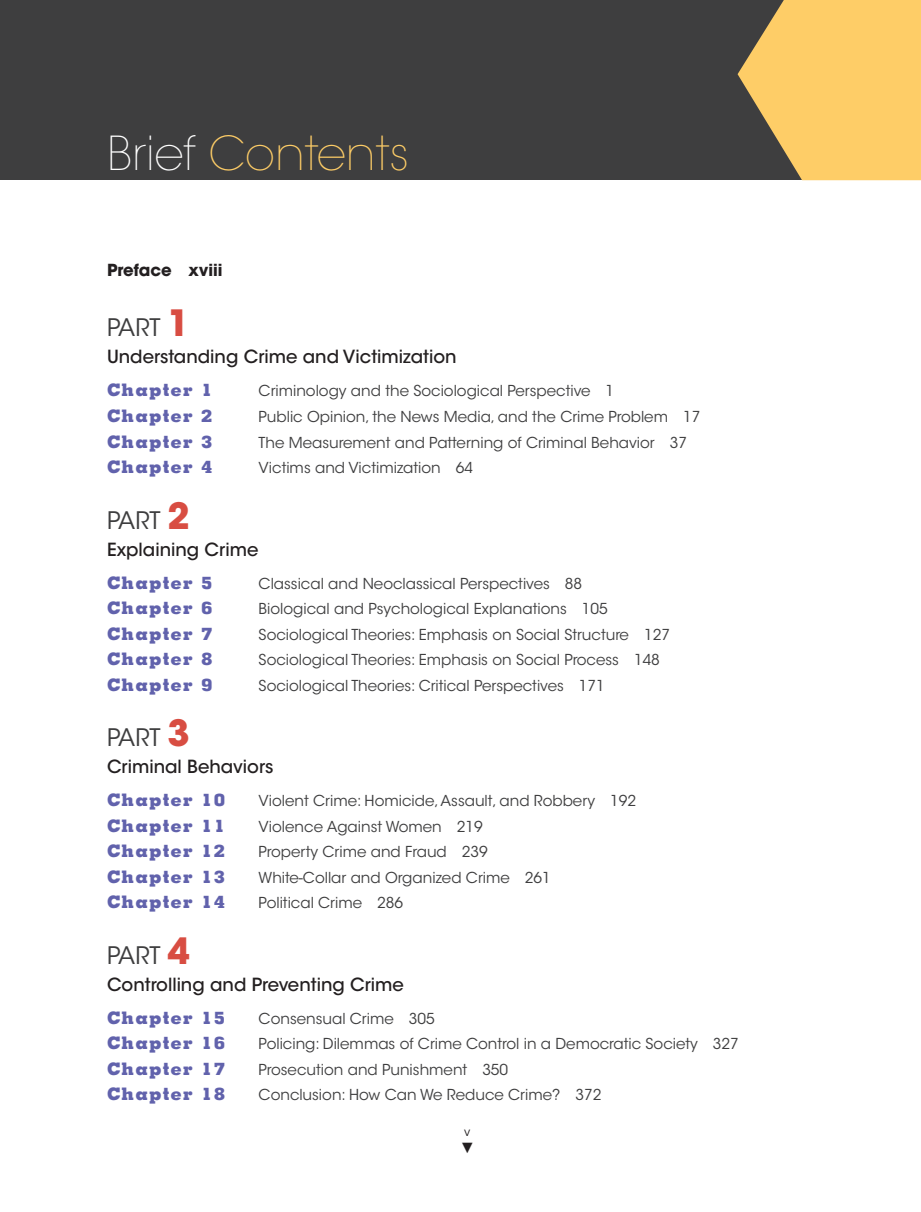
<style>
.page{position:relative;width:921px;height:1212px;background:#fff}
.page>*{position:absolute;margin:0;border:0;box-sizing:border-box;transform-origin:0 0}
.t1{font:200 46.5px "ITC Avant Garde Std";color:#fecd67}
.t2{font:24px "ITC Avant Garde Std";color:#3e3e3f}
.t3{font:500 18px "ITC Avant Garde Std";color:#231f20}
.t4{font:800 17.25px "Memphis LT Std";letter-spacing:.07em;color:#6162ac}
.t5{font:700 16.5px "ITC Avant Garde Std";color:#231f20}
.t6{font:15px "ITC Avant Garde Std";color:#3e3e3f}
.t7{font:12px "ITC Avant Garde Std";color:#231f20}
.s1{color:#fff}
.s2{font-weight:700;font-size:36px;color:#d84d42}
</style>
<div class="page">
<div style="left:0;top:0;width:920px;height:180px;background:#3e3e3f"></div>
<svg style="left:737px;top:0;width:183px;height:180px"></svg>
<p class="t1" style="left:107px;top:126px;width:304px"><span class="s1">Brief</span> Contents</p>
<p class="t5" style="left:107px;top:260px;width:117px">Preface xviii</p>
<p class="t2" style="left:107px;top:313px;width:84px">PART <span class="s2">1</span></p>
<p class="t3" style="left:107px;top:346px;width:351px">Understanding Crime and Victimization</p>
<p class="t4" style="left:107px;top:379px;width:107px">Chapter 1</p>
<p class="t6" style="left:258px;top:382px;width:357px">Criminology and the Sociological Perspective 1</p>
<p class="t4" style="left:107px;top:405px;width:107px">Chapter 2</p>
<p class="t6" style="left:258px;top:407px;width:443px">Public Opinion, the News Media, and the Crime Problem 17</p>
<p class="t4" style="left:107px;top:430px;width:107px">Chapter 3</p>
<p class="t6" style="left:258px;top:433px;width:429px">The Measurement and Patterning of Criminal Behavior 37</p>
<p class="t4" style="left:107px;top:456px;width:107px">Chapter 4</p>
<p class="t6" style="left:258px;top:458px;width:216px">Victims and Victimization 64</p>
<p class="t2" style="left:107px;top:505px;width:84px">PART <span class="s2">2</span></p>
<p class="t3" style="left:107px;top:538px;width:153px">Explaining Crime</p>
<p class="t4" style="left:107px;top:571px;width:107px">Chapter 5</p>
<p class="t6" style="left:258px;top:574px;width:325px">Classical and Neoclassical Perspectives 88</p>
<p class="t4" style="left:107px;top:597px;width:107px">Chapter 6</p>
<p class="t6" style="left:258px;top:599px;width:350px">Biological and Psychological Explanations 105</p>
<p class="t4" style="left:107px;top:622px;width:107px">Chapter 7</p>
<p class="t6" style="left:258px;top:625px;width:412px">Sociological Theories: Emphasis on Social Structure 127</p>
<p class="t4" style="left:107px;top:648px;width:107px">Chapter 8</p>
<p class="t6" style="left:258px;top:650px;width:402px">Sociological Theories: Emphasis on Social Process 148</p>
<p class="t4" style="left:107px;top:673px;width:107px">Chapter 9</p>
<p class="t6" style="left:258px;top:676px;width:347px">Sociological Theories: Critical Perspectives 171</p>
<p class="t2" style="left:107px;top:723px;width:84px">PART <span class="s2">3</span></p>
<p class="t3" style="left:107px;top:755px;width:168px">Criminal Behaviors</p>
<p class="t4" style="left:107px;top:789px;width:120px">Chapter 10</p>
<p class="t6" style="left:258px;top:791px;width:379px">Violent Crime: Homicide, Assault, and Robbery 192</p>
<p class="t4" style="left:107px;top:814px;width:120px">Chapter 11</p>
<p class="t6" style="left:258px;top:817px;width:225px">Violence Against Women 219</p>
<p class="t4" style="left:107px;top:840px;width:120px">Chapter 12</p>
<p class="t6" style="left:258px;top:842px;width:230px">Property Crime and Fraud 239</p>
<p class="t4" style="left:107px;top:865px;width:120px">Chapter 13</p>
<p class="t6" style="left:258px;top:868px;width:293px">White-Collar and Organized Crime 261</p>
<p class="t4" style="left:107px;top:891px;width:120px">Chapter 14</p>
<p class="t6" style="left:258px;top:893px;width:146px">Political Crime 286</p>
<p class="t2" style="left:107px;top:940px;width:84px">PART <span class="s2">4</span></p>
<p class="t3" style="left:107px;top:973px;width:298px">Controlling and Preventing Crime</p>
<p class="t4" style="left:107px;top:1006px;width:120px">Chapter 15</p>
<p class="t6" style="left:258px;top:1009px;width:178px">Consensual Crime 305</p>
<p class="t4" style="left:107px;top:1032px;width:120px">Chapter 16</p>
<p class="t6" style="left:258px;top:1034px;width:481px">Policing: Dilemmas of Crime Control in a Democratic Society 327</p>
<p class="t4" style="left:107px;top:1057px;width:120px">Chapter 17</p>
<p class="t6" style="left:258px;top:1060px;width:251px">Prosecution and Punishment 350</p>
<p class="t4" style="left:107px;top:1083px;width:120px">Chapter 18</p>
<p class="t6" style="left:258px;top:1085px;width:344px">Conclusion: How Can We Reduce Crime? 372</p>
<p class="t7" style="left:464px;top:1124px;width:8px">v</p>
</div>
